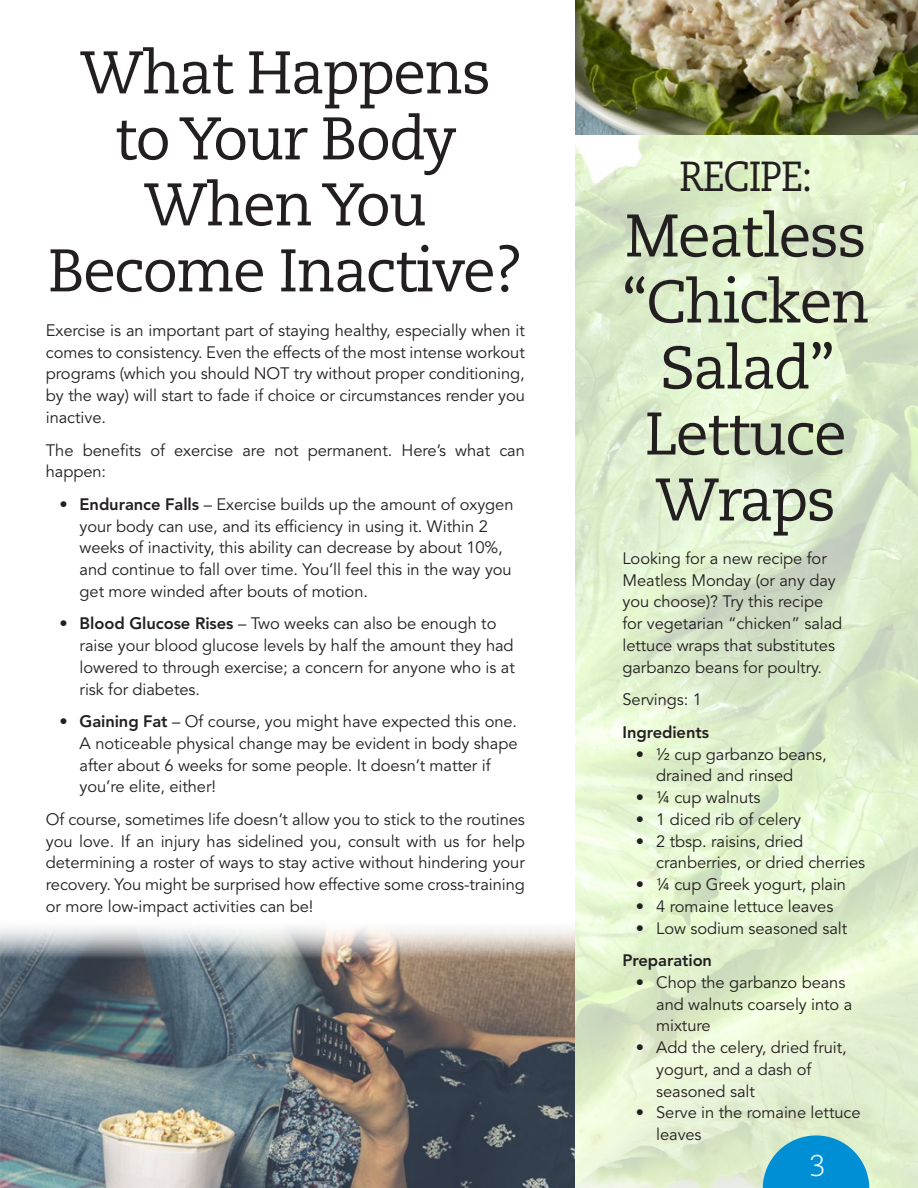
<style>
.page{position:relative;width:918px;height:1188px;background:#fff}
.page>*{position:absolute;margin:0;border:0;box-sizing:border-box;transform-origin:0 0}
.t1{font:60px/66px "Caecilia LT Std";letter-spacing:-.03em;color:#231f20;text-align:center}
.t2{font:42px "Caecilia LT Std";letter-spacing:-.03em;color:#231f20;scale:.91 1}
.t3{font:300 30px "Caecilia LT Std";color:#fff}
.t4{font:16.5px/21.8px "Avenir LT Std";letter-spacing:-.005em;color:#231f20}
.t5{font:800 16.5px/32.5px "Avenir LT Std";letter-spacing:-.005em;color:#231f20}
.s1{font-weight:800}
.s2{font-weight:400}
</style>
<div class="page">
<img style="left:575px;top:135px;width:343px;height:1053px">
<img style="left:0;top:927px;width:575px;height:261px">
<img style="left:575px;top:0;width:343px;height:135px">
<svg style="left:763px;top:1135px;width:106px;height:53px"></svg>
<p class="t1" style="left:48px;top:41px;width:477px">What Happens to Your Body<br>When You<br>Become Inactive?</p>
<p class="t4" style="left:46px;top:320px;width:481px;text-align:justify">Exercise is an important part of staying healthy, especially when it comes to consistency. Even the effects of the most intense workout programs (which you should NOT try without proper conditioning, by the way) will start to fade if choice or circumstances render you inactive.</p>
<p class="t4" style="left:46px;top:439px;width:481px">The benefits of exercise are not permanent. Here’s what can happen:</p>
<p class="t4" style="left:80px;top:494px;width:435px;text-indent:-20px"><span class="s1">• Endurance Falls</span> – Exercise builds up the amount of oxygen your body can use, and its efficiency in using it. Within 2 weeks of inactivity, this ability can decrease by about 10%, and continue to fall over time. You’ll feel this in the way you get more winded after bouts of motion.</p>
<p class="t4" style="left:80px;top:613px;width:437px;text-indent:-20px"><span class="s1">• Blood Glucose Rises</span> – Two weeks can also be enough to raise your blood glucose levels by half the amount they had lowered to through exercise; a concern for anyone who is at risk for diabetes.</p>
<p class="t4" style="left:80px;top:711px;width:439px;text-indent:-20px"><span class="s1">• Gaining Fat</span> – Of course, you might have expected this one.<br>A noticeable physical change may be evident in body shape after about 6 weeks for some people. It doesn’t matter if you’re elite, either!</p>
<p class="t4" style="left:46px;top:809px;width:481px;text-align:justify">Of course, sometimes life doesn’t allow you to stick to the routines you love. If an injury has sidelined you, consult with us for help determining a roster of ways to stay active without hindering your recovery. You might be surprised how effective some cross-training or more low-impact activities can be!</p>
<p class="t2" style="left:679px;top:152px;width:148px">RECIPE:</p>
<p class="t1" style="left:622px;top:204px;width:249px">Meatless “Chicken<br>Salad”<br>Lettuce<br>Wraps</p>
<p class="t4" style="left:622px;top:548px;width:221px">Looking for a new recipe for<br>Meatless Monday (or any day you choose)? Try this recipe for vegetarian “chicken” salad lettuce wraps that substitutes garbanzo beans for poultry.</p>
<p class="t5" style="left:622px;top:683px;width:88px"><span class="s2">Servings: 1<br></span>Ingredients</p>
<p class="t4" style="left:656px;top:743px;width:172px;text-indent:-20px">• ½ cup garbanzo beans, drained and rinsed</p>
<p class="t4" style="left:636px;top:787px;width:126px">• ¼ cup walnuts</p>
<p class="t4" style="left:636px;top:809px;width:167px">• 1 diced rib of celery</p>
<p class="t4" style="left:656px;top:830px;width:210px;text-indent:-20px">• 2 tbsp. raisins, dried cranberries, or dried cherries</p>
<p class="t4" style="left:636px;top:874px;width:212px">• ¼ cup Greek yogurt, plain</p>
<p class="t4" style="left:636px;top:896px;width:199px">• 4 romaine lettuce leaves</p>
<p class="t4" style="left:622px;top:912px;width:226px;line-height:32.5px;text-indent:13px">• Low sodium seasoned salt<br><span class="s1">Preparation</span></p>
<p class="t4" style="left:656px;top:972px;width:198px;text-indent:-20px">• Chop the garbanzo beans and walnuts coarsely into a mixture</p>
<p class="t4" style="left:656px;top:1037px;width:192px;text-indent:-20px">• Add the celery, dried fruit, yogurt, and a dash of seasoned salt</p>
<p class="t4" style="left:656px;top:1102px;width:206px;text-indent:-20px">• Serve in the romaine lettuce leaves</p>
<p class="t3" style="left:809px;top:1149px;width:18px">3</p>
</div>
